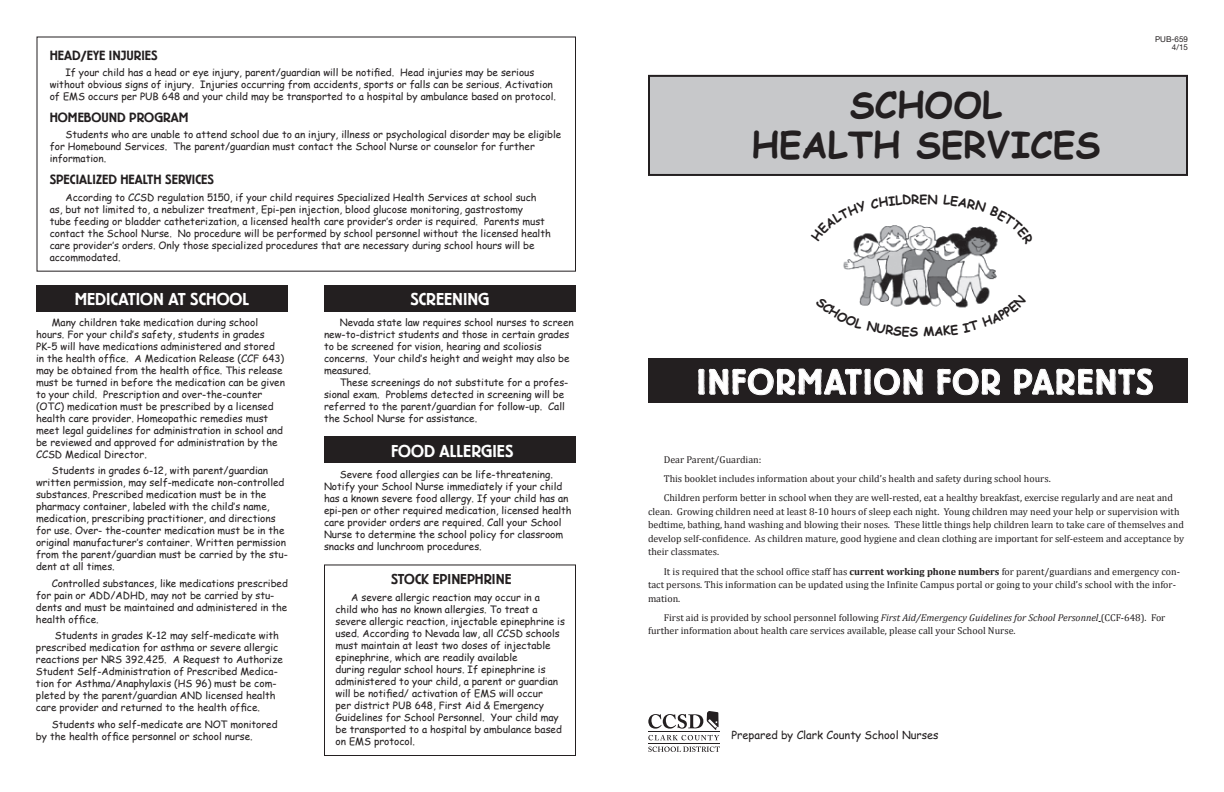
<style>
.page{position:relative;width:1224px;height:792px;background:#fff}
.page>*{position:absolute;margin:0;border:0;box-sizing:border-box;transform-origin:0 0}
.t1{font:600 37px "Berliner Gro D";letter-spacing:.04em;color:#fff}
.t2{font:700 36px/40px "Comic Sans MS";color:#231f20;text-align:center}
.t3{font:600 18px "Berliner Gro D";color:#fff}
.t4{font:600 15px "Berliner Gro D";color:#231f20}
.t5{font:600 14px "Berliner Gro D";color:#231f20}
.t6{font:700 12.5px "Comic Sans MS";color:#231f20}
.t7{font:11px "Comic Sans MS";color:#231f20}
.t8{font:10px/12px "Comic Sans MS";color:#231f20}
.t9{font:10px/13.5px "Cambria";color:#231f20}
.t10{font:8px/8px "Helvetica Neue";color:#231f20;text-align:right}
.s1{font-weight:700}
.s2{font-style:italic}
</style>
<div class="page">
<img style="left:843px;top:225px;width:154px;height:70px">
<div style="left:324px;top:436px;width:252px;height:27px;background:#231f20"></div>
<hr style="left:648px;top:743px;width:71px;height:1px;background:#231f20">
<svg style="left:648px;top:746px;width:72px;height:6px"></svg>
<svg style="left:648px;top:711px;width:71px;height:29px"></svg>
<div style="left:649px;top:76px;width:538px;height:99px;background:#c7c8ca"></div>
<div style="left:648px;top:75px;width:540px;height:101px;border:2px solid #231f20"></div>
<div style="left:648px;top:359px;width:540px;height:44px;background:#231f20"></div>
<div style="left:36px;top:285px;width:252px;height:27px;background:#231f20"></div>
<div style="left:324px;top:285px;width:252px;height:27px;background:#231f20"></div>
<div style="left:324px;top:564px;width:252px;height:192px;border:1px solid #231f20"></div>
<svg style="left:843px;top:225px;width:76px;height:17px"></svg>
<svg style="left:943px;top:225px;width:55px;height:20px"></svg>
<svg style="left:698px;top:295px;width:455px;height:101px"></svg>
<h3 class="t5" style="left:50px;top:48px;width:110px">HEAD/EYE INJURIES</h3>
<p class="t8" style="left:50px;top:66px;width:508px;text-indent:16px">If your child has a head or eye injury, parent/guardian will be notified. Head injuries may be serious without obvious signs of injury. Injuries occurring from accidents, sports or falls can be serious. Activation of EMS occurs per PUB 648 and your child may be transported to a hospital by ambulance based on protocol.</p>
<h3 class="t5" style="left:50px;top:110px;width:140px">HOMEBOUND PROGRAM</h3>
<p class="t8" style="left:50px;top:128px;width:513px;text-indent:16px">Students who are unable to attend school due to an injury, illness or psychological disorder may be eligible for Homebound Services. The parent/guardian must contact the School Nurse or counselor for further information.</p>
<h3 class="t5" style="left:50px;top:172px;width:166px">SPECIALIZED HEALTH SERVICES</h3>
<p class="t8" style="left:50px;top:191px;width:503px;text-indent:16px">According to CCSD regulation 5150, if your child requires Specialized Health Services at school such as, but not limited to, a nebulizer treatment, Epi-pen injection, blood glucose monitoring, gastrostomy<br>tube feeding or bladder catheterization, a licensed health care provider’s order is required. Parents must contact the School Nurse. No procedure will be performed by school personnel without the licensed health care provider’s orders. Only those specialized procedures that are necessary during school hours will be accommodated.</p>
<h3 class="t3" style="left:75px;top:289px;width:176px">MEDICATION AT SCHOOL</h3>
<p class="t8" style="left:36px;top:316px;width:250px;text-indent:16px">Many children take medication during school hours. For your child’s safety, students in grades PK-5 will have medications administered and stored in the health office. A Medication Release (CCF 643) may be obtained from the health office. This release must be turned in before the medication can be given to your child. Prescription and over-the-counter (OTC) medication must be prescribed by a licensed health care provider. Homeopathic remedies must meet legal guidelines for administration in school and be reviewed and approved for administration by the CCSD Medical Director.</p>
<p class="t8" style="left:36px;top:464px;width:253px;text-indent:16px">Students in grades 6-12, with parent/guardian written permission, may self-medicate non-controlled substances. Prescribed medication must be in the pharmacy container, labeled with the child’s name, medication, prescribing practitioner, and directions for use. Over- the-counter medication must be in the original manufacturer’s container. Written permission from the parent/guardian must be carried by the stu&shy;dent at all times.</p>
<p class="t8" style="left:36px;top:577px;width:253px;text-indent:16px">Controlled substances, like medications prescribed for pain or ADD/ADHD, may not be carried by stu&shy;dents and must be maintained and administered in the health office.</p>
<p class="t8" style="left:36px;top:629px;width:248px;text-indent:19px">Students in grades K-12 may self-medicate with prescribed medication for asthma or severe allergic reactions per NRS 392.425. A Request to Authorize Student Self-Administration of Prescribed Medica&shy;tion for Asthma/Anaphylaxis (HS 96) must be com&shy;pleted by the parent/guardian AND licensed health care provider and returned to the health office.</p>
<p class="t8" style="left:36px;top:718px;width:243px;text-indent:16px">Students who self-medicate are NOT monitored by the health office personnel or school nurse.</p>
<h3 class="t3" style="left:410px;top:289px;width:81px">SCREENING</h3>
<p class="t8" style="left:324px;top:316px;width:251px;text-indent:16px">Nevada state law requires school nurses to screen new-to-district students and those in certain grades to be screened for vision, hearing and scoliosis concerns. Your child’s height and weight may also be measured.</p>
<p class="t8" style="left:324px;top:376px;width:246px;text-indent:16px">These screenings do not substitute for a profes&shy;sional exam. Problems detected in screening will be referred to the parent/guardian for follow-up. Call the School Nurse for assistance.</p>
<h3 class="t3" style="left:391px;top:441px;width:124px">FOOD ALLERGIES</h3>
<p class="t8" style="left:324px;top:468px;width:249px;text-indent:16px">Severe food allergies can be life-threatening.<br>Notify your School Nurse immediately if your child has a known severe food allergy. If your child has an epi-pen or other required medication, licensed health care provider orders are required. Call your School Nurse to determine the school policy for classroom snacks and lunchroom procedures.</p>
<h3 class="t4" style="left:391px;top:571px;width:122px">STOCK EPINEPHRINE</h3>
<p class="t8" style="left:336px;top:590px;width:231px;text-indent:16px">A severe allergic reaction may occur in a<br>child who has no known allergies. To treat a severe allergic reaction, injectable epinephrine is used. According to Nevada law, all CCSD schools must maintain at least two doses of injectable epinephrine, which are readily available<br>during regular school hours. If epinephrine is administered to your child, a parent or guardian will be notified/ activation of EMS will occur<br>per district PUB 648, First Aid &amp; Emergency Guidelines for School Personnel. Your child may be transported to a hospital by ambulance based on EMS protocol.</p>
<h2 class="t2" style="left:751px;top:84px;width:350px">SCHOOL<br>HEALTH SERVICES</h2>
<p class="t6" style="left:920px;top:190px;width:9px">e</p>
<p class="t10" style="left:1155px;top:35px;width:34px">PUB-659<br>4/15</p>
<h1 class="t1" style="left:697px;top:361px;width:458px">INFORMATION FOR PARENTS</h1>
<p class="t9" style="left:664px;top:450px;width:511px;line-height:19.3px">Dear Parent/Guardian:<br>This booklet includes information about your child’s health and safety during school hours.<br>Children perform better in school when they are well-rested, eat a healthy breakfast, exercise regularly and are neat and</p>
<p class="t9" style="left:648px;top:505px;width:538px">clean. Growing children need at least 8-10 hours of sleep each night. Young children may need your help or supervision with bedtime, bathing, hand washing and blowing their noses. These little things help children learn to take care of themselves and develop self-confidence. As children mature, good hygiene and clean clothing are important for self-esteem and acceptance by their classmates.</p>
<p class="t9" style="left:648px;top:564px;width:534px;text-indent:16px">It is required that the school office staff has <span class="s1">current working phone numbers</span> for parent/guardians and emergency con&shy;tact persons. This information can be updated using the Infinite Campus portal or going to your child’s school with the infor&shy;mation.</p>
<p class="t9" style="left:648px;top:611px;width:519px;text-indent:16px">First aid is provided by school personnel following <span class="s2">First Aid/Emergency Guidelines for School Personnel</span> (CCF-648). For further information about health care services available, please call your School Nurse.</p>
<p class="t7" style="left:732px;top:727px;width:209px">Prepared by Clark County School Nurses</p>
</div>
